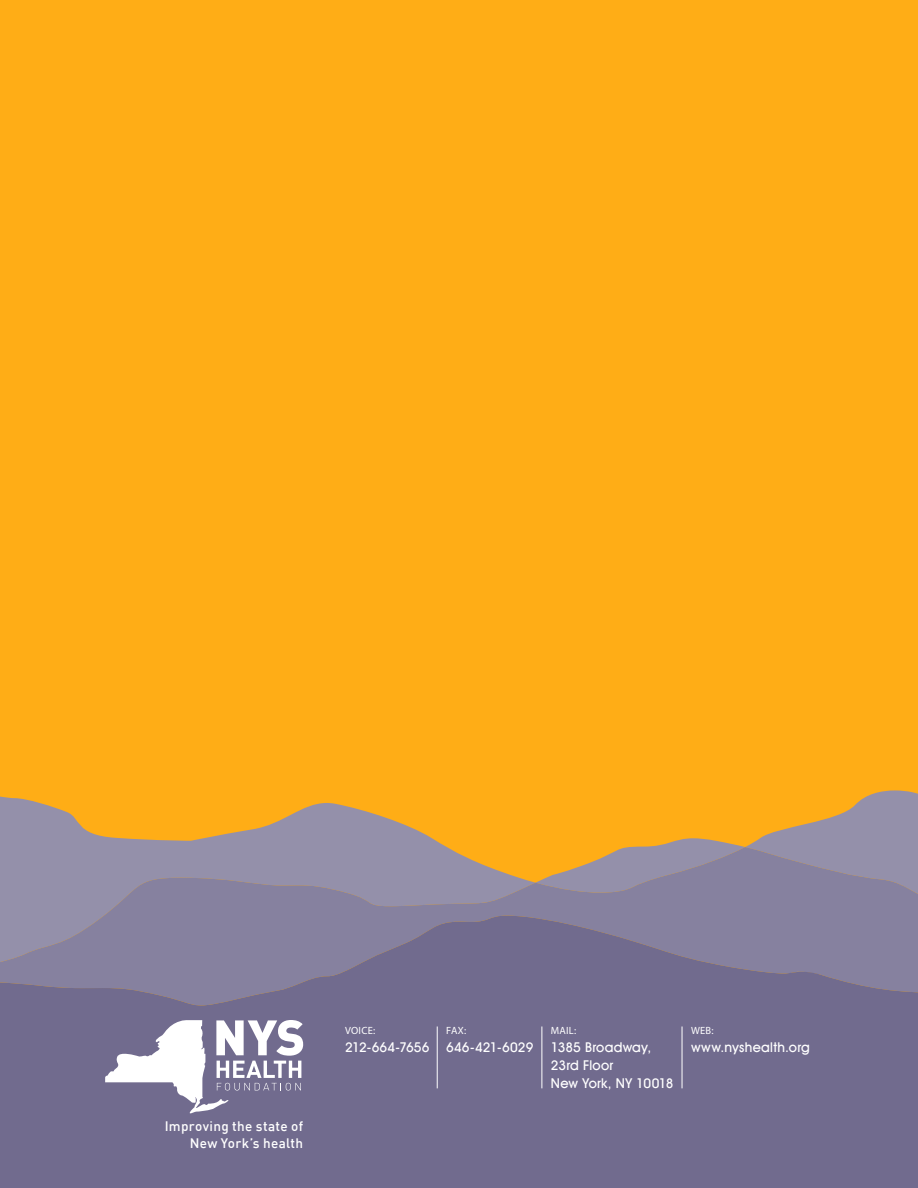
<style>
.page{position:relative;width:918px;height:1188px;background:#ffad16}
.page>*{position:absolute;margin:0;border:0;box-sizing:border-box;transform-origin:0 0}
.t1{font:500 13.5px/18px "Avant Garde IT Cby BT";letter-spacing:.01em;color:#fff}
.t2{font:500 13.5px/18px "DIN";letter-spacing:.02em;color:#fff;text-align:right}
.t3{font:10.5px "Myriad Pro";letter-spacing:.025em;color:#fff}
</style>
<div class="page">
<svg style="left:0;top:796px;width:436px;height:45px"></svg>
<svg style="left:675px;top:790px;width:243px;height:51px"></svg>
<svg style="left:0;top:841px;width:918px;height:75px;background:#968c9b"></svg>
<svg style="left:0;top:916px;width:918px;height:272px;background:#756f91"></svg>
<svg style="left:105px;top:1020px;width:198px;height:95px;background:#a6a2b8"></svg>
<hr style="left:437px;top:1026px;width:1px;height:62px;background:#fff">
<hr style="left:682px;top:1026px;width:1px;height:62px;background:#fff">
<hr style="left:542px;top:1026px;width:1px;height:62px;background:#fff">
<p class="t2" style="left:165px;top:1116px;width:140px">Improving the state of<br>New York’s health</p>
<p class="t3" style="left:345px;top:1024px;width:32px">VOICE:</p>
<p class="t1" style="left:345px;top:1038px;width:86px">212-664-7656</p>
<p class="t3" style="left:446px;top:1024px;width:22px">FAX:</p>
<p class="t1" style="left:446px;top:1038px;width:89px">646-421-6029</p>
<p class="t3" style="left:551px;top:1024px;width:27px">MAIL:</p>
<p class="t1" style="left:551px;top:1038px;width:124px">1385 Broadway,<br>23rd Floor<br>New York, NY 10018</p>
<p class="t3" style="left:691px;top:1024px;width:24px">WEB:</p>
<p class="t1" style="left:691px;top:1038px;width:120px">www.nyshealth.org</p>
</div>
